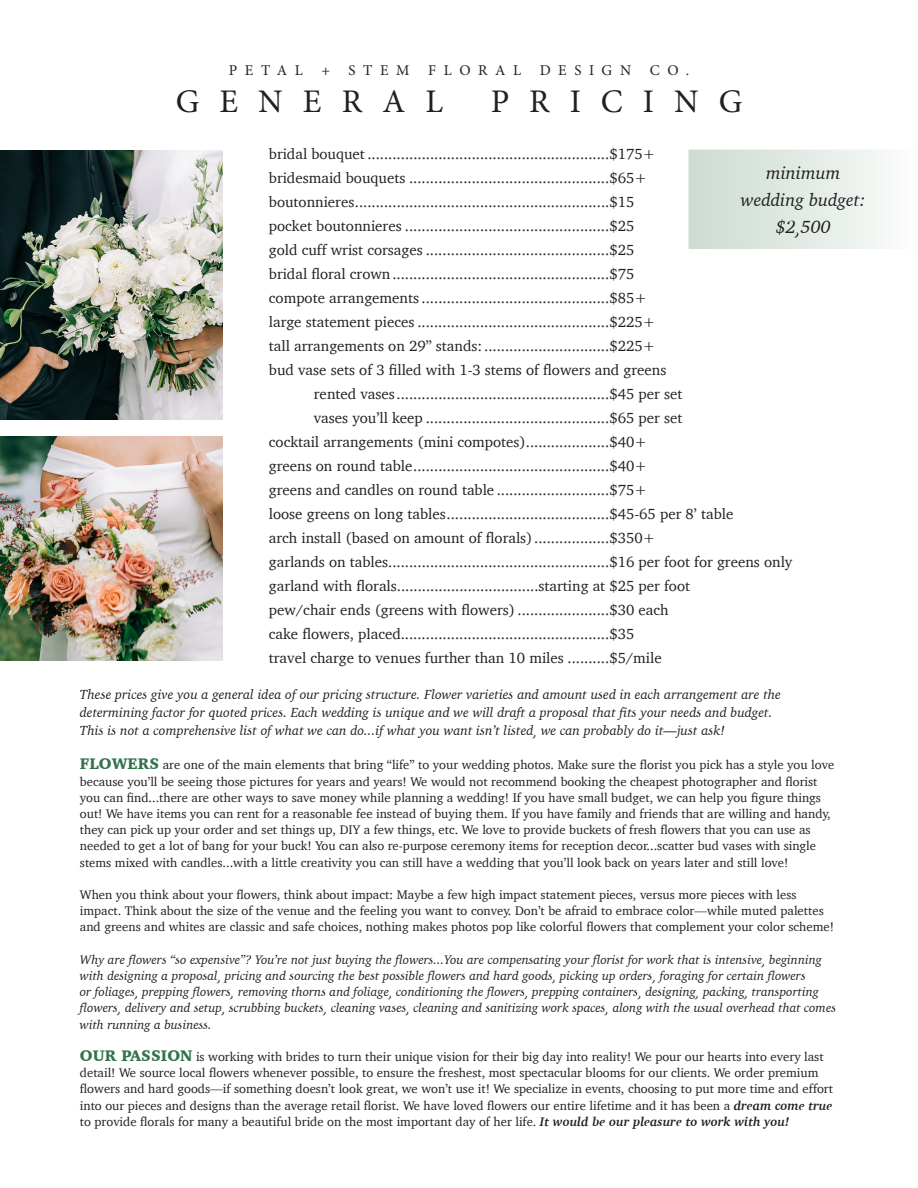
<style>
.page{position:relative;width:918px;height:1188px;background:#fff}
.page>*{position:absolute;margin:0;border:0;box-sizing:border-box;transform-origin:0 0}
.t1{font:33px "Minion Pro";letter-spacing:.61em;color:#231f20}
.t2{font:italic 18px "Charter";color:#231f20}
.t3{font:15px "Charter";color:#231f20}
.t4{font:15px "Minion Pro";letter-spacing:.51em;color:#231f20}
.t5{font:italic 13.5px/18px "Charter";color:#231f20}
.t6{font:12.75px/16.2px "Charter";color:#231f20}
.t7{font:italic 12.75px/16.2px "Charter";color:#231f20}
.s1{font-weight:900;font-size:15.75px;color:#32734c}
.s2{font-weight:700;font-style:italic}
</style>
<div class="page">
<img style="left:0;top:437px;width:222px;height:223px">
<div style="left:689px;top:150px;width:228px;height:98px;background:linear-gradient(to right,#cbdbd0,#fbfcfb)"></div>
<div style="left:688px;top:150px;width:230px;height:99px;border:2px solid #fff"></div>
<img style="left:0;top:150px;width:222px;height:270px">
<p class="t4" style="left:229px;top:60px;width:462px">PETAL + STEM FLORAL DESIGN CO.</p>
<p class="t1" style="left:176px;top:79px;width:269px">GENERAL</p>
<p class="t1" style="left:491px;top:79px;width:253px">PRICING</p>
<p class="t3" style="left:269px;top:141px;width:388px">bridal bouquet ..........................................................$175+</p>
<p class="t3" style="left:269px;top:165px;width:380px">bridesmaid bouquets ................................................$65+</p>
<p class="t3" style="left:269px;top:189px;width:367px">boutonnieres.............................................................$15</p>
<p class="t3" style="left:269px;top:213px;width:367px">pocket boutonnieres .................................................$25</p>
<p class="t3" style="left:269px;top:237px;width:367px">gold cuff wrist corsages ............................................$25</p>
<p class="t3" style="left:269px;top:261px;width:367px">bridal floral crown....................................................$75</p>
<p class="t3" style="left:269px;top:285px;width:380px">compote arrangements .............................................$85+</p>
<p class="t3" style="left:269px;top:309px;width:388px">large statement pieces ..............................................$225+</p>
<p class="t3" style="left:269px;top:333px;width:388px">tall arrangements on 29” stands:..............................$225+</p>
<p class="t3" style="left:269px;top:357px;width:399px">bud vase sets of 3 filled with 1-3 stems of flowers and greens</p>
<p class="t3" style="left:314px;top:381px;width:370px">rented vases ...................................................$45 per set</p>
<p class="t3" style="left:314px;top:405px;width:370px">vases you’ll keep ............................................$65 per set</p>
<p class="t3" style="left:269px;top:429px;width:380px">cocktail arrangements (mini compotes)....................$40+</p>
<p class="t3" style="left:269px;top:453px;width:380px">greens on round table...............................................$40+</p>
<p class="t3" style="left:269px;top:477px;width:380px">greens and candles on round table ...........................$75+</p>
<p class="t3" style="left:269px;top:501px;width:466px">loose greens on long tables.......................................$45-65 per 8’ table</p>
<p class="t3" style="left:269px;top:525px;width:388px">arch install (based on amount of florals) ..................$350+</p>
<p class="t3" style="left:269px;top:549px;width:525px">garlands on tables.....................................................$16 per foot for greens only</p>
<p class="t3" style="left:269px;top:573px;width:423px">garland with florals..................................starting at $25 per foot</p>
<p class="t3" style="left:269px;top:597px;width:401px">pew/chair ends (greens with flowers) ......................$30 each</p>
<p class="t3" style="left:269px;top:621px;width:367px">cake flowers, placed..................................................$35</p>
<p class="t3" style="left:269px;top:645px;width:394px">travel charge to venues further than 10 miles ..........$5/mile</p>
<p class="t5" style="left:80px;top:686px;width:703px">These prices give you a general idea of our pricing structure. Flower varieties and amount used in each arrangement are the determining factor for quoted prices. Each wedding is unique and we will draft a proposal that fits your needs and budget.<br>This is not a comprehensive list of what we can do...if what you want isn’t listed, we can probably do it—just ask!</p>
<p class="t6" style="left:80px;top:757px;width:756px"><span class="s1">FLOWERS</span> are one of the main elements that bring “life” to your wedding photos. Make sure the florist you pick has a style you love because you’ll be seeing those pictures for years and years! We would not recommend booking the cheapest photographer and florist you can find...there are other ways to save money while planning a wedding! If you have small budget, we can help you figure things out! We have items you can rent for a reasonable fee instead of buying them. If you have family and friends that are willing and handy, they can pick up your order and set things up, DIY a few things, etc. We love to provide buckets of fresh flowers that you can use as needed to get a lot of bang for your buck! You can also re-purpose ceremony items for reception decor...scatter bud vases with single stems mixed with candles...with a little creativity you can still have a wedding that you’ll look back on years later and still love!</p>
<p class="t6" style="left:80px;top:886px;width:756px">When you think about your flowers, think about impact: Maybe a few high impact statement pieces, versus more pieces with less impact. Think about the size of the venue and the feeling you want to convey. Don’t be afraid to embrace color—while muted palettes and greens and whites are classic and safe choices, nothing makes photos pop like colorful flowers that complement your color scheme!</p>
<p class="t7" style="left:80px;top:951px;width:758px">Why are flowers “so expensive”? You’re not just buying the flowers...You are compensating your florist for work that is intensive, beginning with designing a proposal, pricing and sourcing the best possible flowers and hard goods, picking up orders, foraging for certain flowers<br>or foliages, prepping flowers, removing thorns and foliage, conditioning the flowers, prepping containers, designing, packing, transporting flowers, delivery and setup, scrubbing buckets, cleaning vases, cleaning and sanitizing work spaces, along with the usual overhead that comes with running a business.</p>
<p class="t6" style="left:80px;top:1048px;width:755px"><span class="s1">OUR PASSION</span> is working with brides to turn their unique vision for their big day into reality! We pour our hearts into every last detail! We source local flowers whenever possible, to ensure the freshest, most spectacular blooms for our clients. We order premium flowers and hard goods—if something doesn’t look great, we won’t use it! We specialize in events, choosing to put more time and effort into our pieces and designs than the average retail florist. We have loved flowers our entire lifetime and it has been a <span class="s2">dream come true </span>to provide florals for many a beautiful bride on the most important day of her life. <span class="s2">It would be our pleasure to work with you!</span></p>
<p class="t2" style="left:766px;top:158px;width:76px">minimum</p>
<p class="t2" style="left:741px;top:185px;width:126px">wedding budget:</p>
<p class="t2" style="left:776px;top:212px;width:57px">$2,500</p>
</div>
